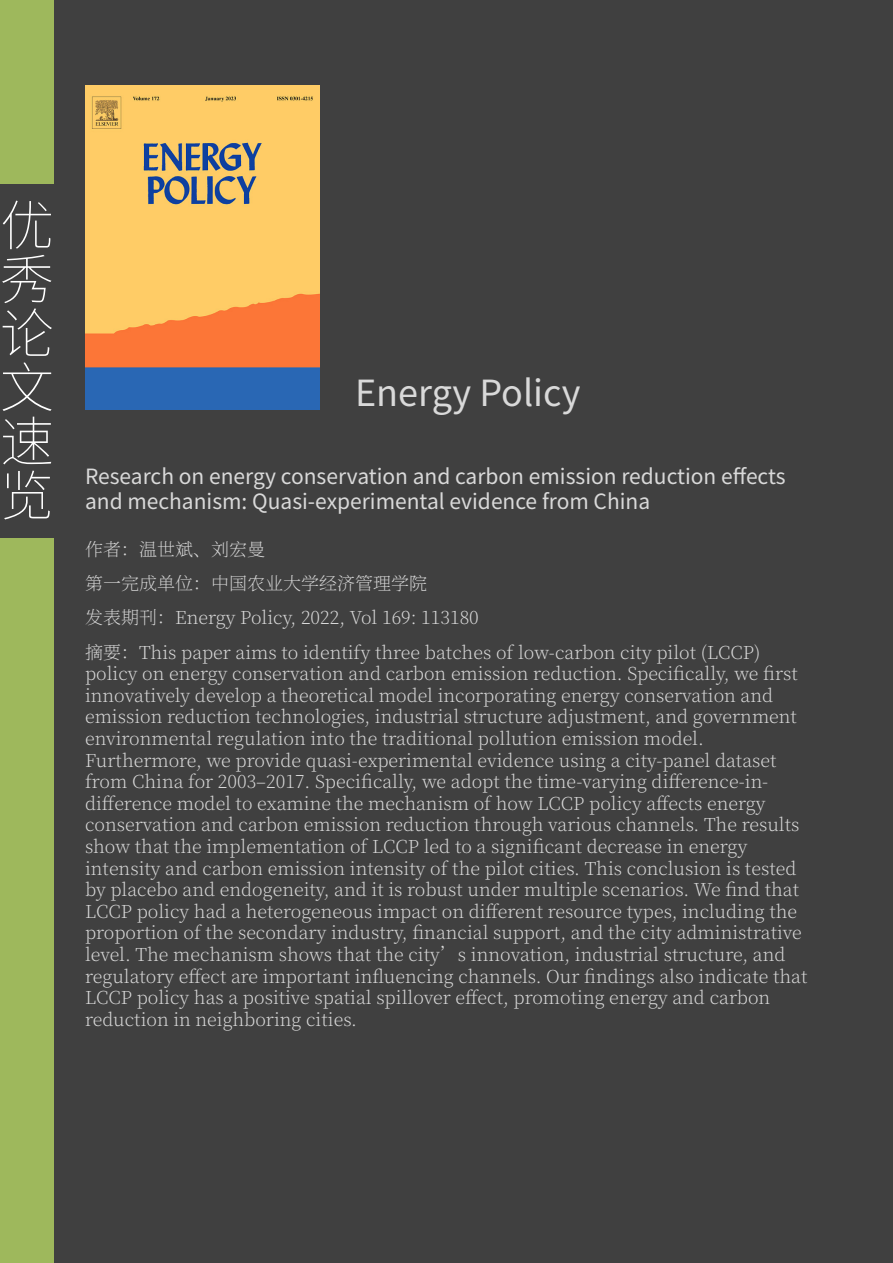
<style>
.page{position:relative;width:893px;height:1263px;background:#404040}
.page>*{position:absolute;margin:0;border:0;box-sizing:border-box;transform-origin:0 0}
.t1{font:200 54px/54px "Source Han Sans SC";color:#fff;text-align:justify}
.t2{font:36px "Source Han Sans SC";color:#d9d9d9}
.t3{font:21px/25.2px "Source Han Sans SC";color:#d9d9d9}
.t4{font:200 18px/21.6px "Source Han Serif CN";color:#d9d9d9}
</style>
<div class="page">
<div style="left:0;top:538px;width:54px;height:725px;background:#9eb85c"></div>
<div style="left:0;top:0;width:54px;height:183px;background:#9eb85c"></div>
<img style="left:85px;top:86px;width:234px;height:324px">
<h1 class="t1" style="left:0;top:200px;width:53px">优秀论文速览</h1>
<p class="t2" style="left:355px;top:372px;width:227px">Energy Policy</p>
<p class="t3" style="left:85px;top:464px;width:702px">Research on energy conservation and carbon emission reduction effects and mechanism: Quasi-experimental evidence from China</p>
<p class="t4" style="left:85px;top:538px;width:181px">作者：温世斌、刘宏曼</p>
<p class="t4" style="left:85px;top:573px;width:343px">第一完成单位：中国农业大学经济管理学院</p>
<p class="t4" style="left:85px;top:607px;width:395px">发表期刊：Energy Policy, 2022, Vol 169: 113180</p>
<p class="t4" style="left:85px;top:642px;width:724px">摘要：This paper aims to identify three batches of low-carbon city pilot (LCCP) policy on energy conservation and carbon emission reduction. Specifically, we first innovatively develop a theoretical model incorporating energy conservation and emission reduction technologies, industrial structure adjustment, and government environmental regulation into the traditional pollution emission model.<br>Furthermore, we provide quasi-experimental evidence using a city-panel dataset from China for 2003–2017. Specifically, we adopt the time-varying difference-in&shy;difference model to examine the mechanism of how LCCP policy affects energy conservation and carbon emission reduction through various channels. The results show that the implementation of LCCP led to a significant decrease in energy intensity and carbon emission intensity of the pilot cities. This conclusion is tested by placebo and endogeneity, and it is robust under multiple scenarios. We find that LCCP policy had a heterogeneous impact on different resource types, including the proportion of the secondary industry, financial support, and the city administrative level. The mechanism shows that the city’s innovation, industrial structure, and regulatory effect are important influencing channels. Our findings also indicate that LCCP policy has a positive spatial spillover effect, promoting energy and carbon reduction in neighboring cities.</p>
</div>
